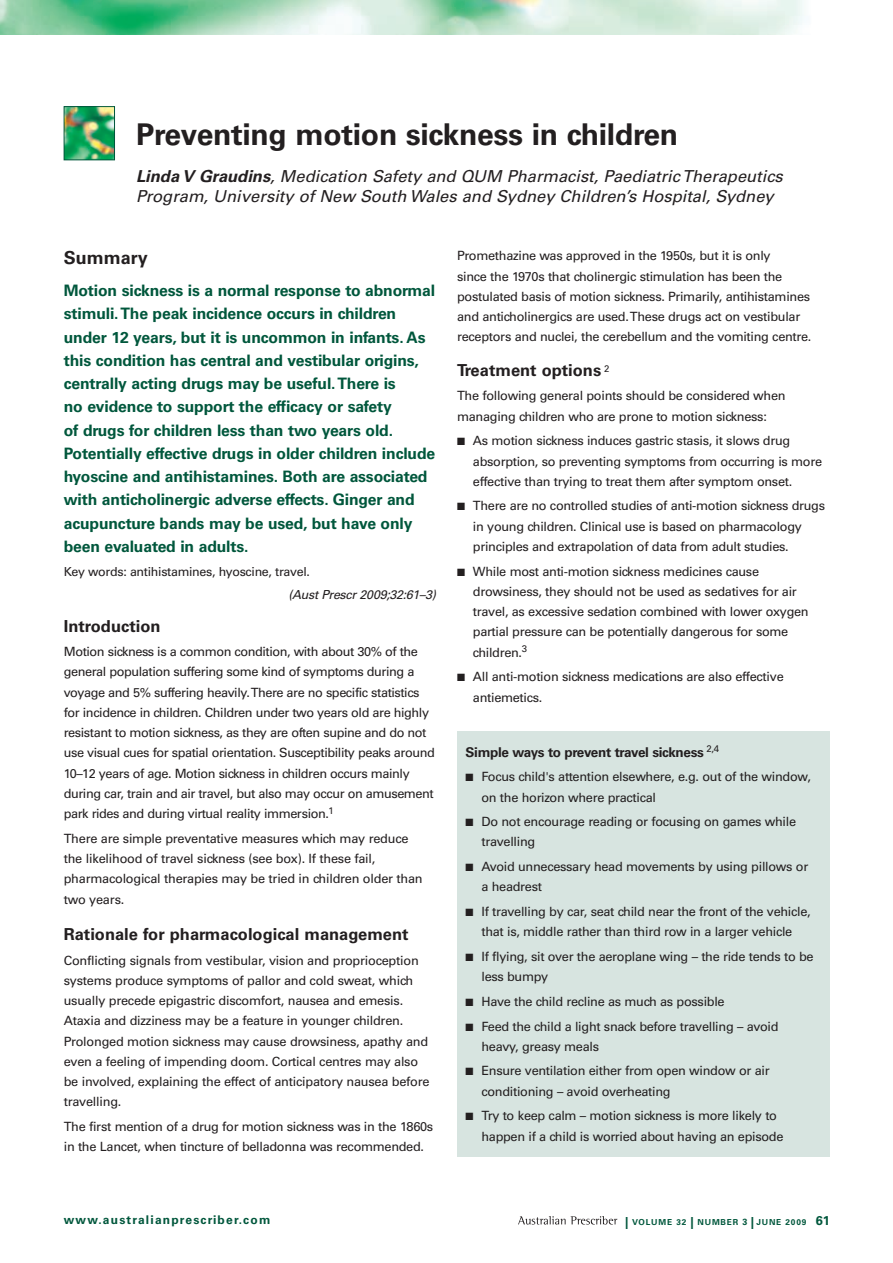
<style>
.page{position:relative;width:893px;height:1263px;background:#fff}
.page>*{position:absolute;margin:0;border:0;box-sizing:border-box;transform-origin:0 0}
.t1{font:700 30px "Univers LT";letter-spacing:-.01em;color:#231f20}
.t2{font:700 18px "Univers LT";color:#231f20}
.t3{font:italic 16.5px/20px "Univers LT";color:#231f20}
.t4{font:700 16.5px "Univers LT";color:#231f20}
.t5{font:700 15.75px/23.2px "Univers LT";letter-spacing:-.01em;color:#00573c}
.t6{font:700 13.5px "Univers LT";letter-spacing:-.025em;color:#231f20}
.t7{font:12.75px/20.2px "Univers LT";letter-spacing:-.025em;color:#231f20}
.t8{font:12.45px "Univers LT";letter-spacing:-.025em;color:#231f20}
.t9{font:italic 12.45px "Univers LT";letter-spacing:-.025em;color:#231f20}
.t10{font:700 12px "Univers LT";letter-spacing:.1em;color:#00573c}
.t11{font:700 8.25px "Univers LT";letter-spacing:.1em;color:#00573c}
.s1{font-weight:700}
.s2{font-size:12px}
.s3{font-size:9px}
.s4{font-size:12.75px}
</style>
<div class="page">
<svg style="left:518px;top:1216px;width:99px;height:8px"></svg>
<div style="left:457px;top:731px;width:373px;height:426px;background:#d7e4e0"></div>
<img style="left:66px;top:108px;width:47px;height:50px">
<div style="left:64px;top:106px;width:51px;height:54px;border:1px solid #00573c"></div>
<img style="left:0;top:0;width:804px;height:34px">
<h1 class="t1" style="left:136px;top:117px;width:544px">Preventing motion sickness in children</h1>
<p class="t3" style="left:136px;top:166px;width:648px"><span class="s1">Linda V Graudins</span>, Medication Safety and QUM Pharmacist, Paediatric Therapeutics<br>Program, University of New South Wales and Sydney Children’s Hospital, Sydney</p>
<h2 class="t2" style="left:64px;top:247px;width:86px">Summary</h2>
<p class="t5" style="left:64px;top:279px;width:373px">Motion sickness is a normal response to abnormal stimuli. The peak incidence occurs in children under 12 years, but it is uncommon in infants. As this condition has central and vestibular origins, centrally acting drugs may be useful. There is<br>no evidence to support the efficacy or safety<br>of drugs for children less than two years old.<br>Potentially effective drugs in older children include hyoscine and antihistamines. Both are associated with anticholinergic adverse effects. Ginger and acupuncture bands may be used, but have only been evaluated in adults.</p>
<p class="t8" style="left:64px;top:564px;width:248px">Key words: antihistamines, hyoscine, travel.</p>
<p class="t9" style="left:288px;top:588px;width:149px">(Aust Prescr 2009;32:61–3)</p>
<p class="t4" style="left:64px;top:616px;width:98px">Introduction</p>
<p class="t7" style="left:64px;top:642px;width:373px">Motion sickness is a common condition, with about 30% of the general population suffering some kind of symptoms during a voyage and 5% suffering heavily. There are no specific statistics for incidence in children. Children under two years old are highly resistant to motion sickness, as they are often supine and do not use visual cues for spatial orientation. Susceptibility peaks around 10–12 years of age. Motion sickness in children occurs mainly during car, train and air travel, but also may occur on amusement park rides and during virtual reality immersion.<sup>1</sup></p>
<p class="t7" style="left:64px;top:828px;width:360px">There are simple preventative measures which may reduce the likelihood of travel sickness (see box). If these fail, pharmacological therapies may be tried in children older than two years.</p>
<p class="t4" style="left:64px;top:924px;width:346px">Rationale for pharmacological management</p>
<p class="t7" style="left:64px;top:950px;width:367px">Conflicting signals from vestibular, vision and proprioception systems produce symptoms of pallor and cold sweat, which usually precede epigastric discomfort, nausea and emesis.<br>Ataxia and dizziness may be a feature in younger children.<br>Prolonged motion sickness may cause drowsiness, apathy and even a feeling of impending doom. Cortical centres may also be involved, explaining the effect of anticipatory nausea before travelling.</p>
<p class="t7" style="left:64px;top:1116px;width:371px">The first mention of a drug for motion sickness was in the 1860s in the Lancet, when tincture of belladonna was recommended.</p>
<p class="t7" style="left:457px;top:246px;width:356px">Promethazine was approved in the 1950s, but it is only<br>since the 1970s that cholinergic stimulation has been the postulated basis of motion sickness. Primarily, antihistamines and anticholinergics are used. These drugs act on vestibular receptors and nuclei, the cerebellum and the vomiting centre.</p>
<p class="t4" style="left:457px;top:360px;width:154px">Treatment options <sup>2</sup></p>
<p class="t7" style="left:457px;top:386px;width:330px">The following general points should be considered when managing children who are prone to motion sickness:</p>
<p class="t7" style="left:473px;top:431px;width:351px;text-indent:-16px">■ As motion sickness induces gastric stasis, it slows drug absorption, so preventing symptoms from occurring is more effective than trying to treat them after symptom onset.</p>
<p class="t7" style="left:473px;top:496px;width:354px;text-indent:-16px">■ There are no controlled studies of anti-motion sickness drugs in young children. Clinical use is based on pharmacology principles and extrapolation of data from adult studies.</p>
<p class="t7" style="left:473px;top:561px;width:337px;text-indent:-16px">■ While most anti-motion sickness medicines cause drowsiness, they should not be used as sedatives for air travel, as excessive sedation combined with lower oxygen partial pressure can be potentially dangerous for some children.<sup>3</sup></p>
<p class="t7" style="left:473px;top:667px;width:312px;text-indent:-16px">■ All anti-motion sickness medications are also effective antiemetics.</p>
<p class="t6" style="left:466px;top:744px;width:255px">Simple ways to prevent travel sickness <sup>2,4</sup></p>
<p class="t7" style="left:481px;top:767px;width:331px;text-indent:-16px">■ Focus child's attention elsewhere, e.g. out of the window, on the horizon where practical</p>
<p class="t7" style="left:481px;top:812px;width:316px;text-indent:-16px">■ Do not encourage reading or focusing on games while travelling</p>
<p class="t7" style="left:481px;top:856px;width:328px;text-indent:-16px">■ Avoid unnecessary head movements by using pillows or a headrest</p>
<p class="t7" style="left:466px;top:901px;width:347px;text-align:center">■ If travelling by car, seat child near the front of the vehicle, that is, middle rather than third row in a larger vehicle</p>
<p class="t7" style="left:481px;top:946px;width:334px;text-indent:-16px">■ If flying, sit over the aeroplane wing – the ride tends to be less bumpy</p>
<p class="t7" style="left:466px;top:991px;width:261px">■ Have the child recline as much as possible</p>
<p class="t7" style="left:481px;top:1016px;width:299px;text-indent:-16px">■ Feed the child a light snack before travelling – avoid heavy, greasy meals</p>
<p class="t7" style="left:481px;top:1061px;width:290px;text-indent:-16px">■ Ensure ventilation either from open window or air conditioning – avoid overheating</p>
<p class="t7" style="left:481px;top:1106px;width:303px;text-indent:-16px">■ Try to keep calm – motion sickness is more likely to happen if a child is worried about having an episode</p>
<p class="t10" style="left:64px;top:1212px;width:208px">www.australianprescriber.com</p>
<p class="t11" style="left:625px;top:1217px;width:206px"><span class="s2">|</span> Volume 32 <span class="s2">|</span> NUMBER <span class="s3">3</span> <span class="s2">|</span> JUNE 2009 <span class="s4">61</span></p>
</div>
